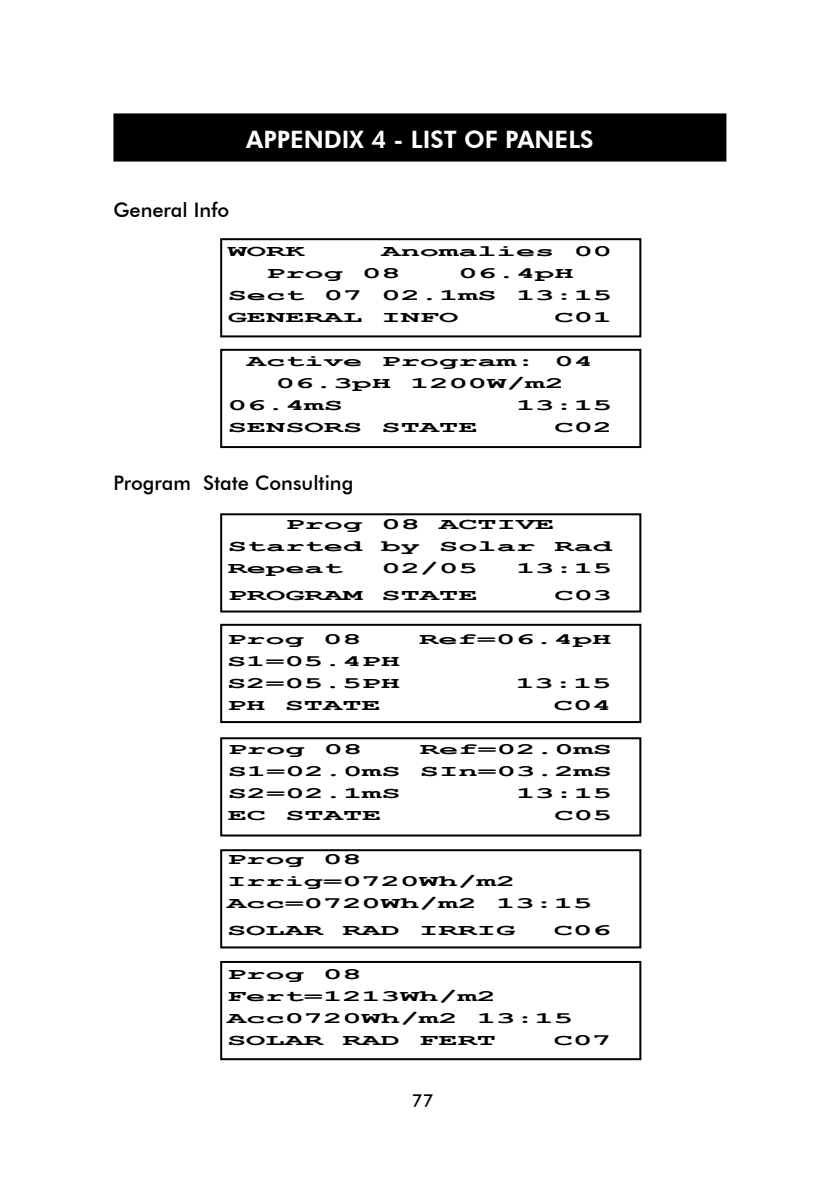
<style>
.page{position:relative;width:840px;height:1191px;background:#fff}
.page>*{position:absolute;margin:0;border:0;box-sizing:border-box;transform-origin:0 0}
.t1{font:800 24px "Futura BT";color:#fff}
.t2{font:500 20px "Futura BT";color:#000}
.t3{font:500 18px "Futura BT";color:#000}
.t4{font:700 16px/22px "Courier New";color:#000;scale:2 1}
</style>
<div class="page">
<div style="left:114px;top:114px;width:611px;height:46px;background:#000"></div>
<div style="left:113px;top:113px;width:613px;height:49px;border:2px solid #000"></div>
<div style="left:220px;top:238px;width:421px;height:99px;border:2px solid #000"></div>
<div style="left:220px;top:349px;width:421px;height:99px;border:2px solid #000"></div>
<div style="left:220px;top:513px;width:421px;height:99px;border:2px solid #000"></div>
<div style="left:220px;top:624px;width:421px;height:99px;border:2px solid #000"></div>
<div style="left:220px;top:737px;width:421px;height:99px;border:2px solid #000"></div>
<div style="left:220px;top:849px;width:421px;height:99px;border:2px solid #000"></div>
<div style="left:220px;top:961px;width:421px;height:99px;border:2px solid #000"></div>
<h1 class="t1" style="left:246px;top:125px;width:349px">APPENDIX 4 - LIST OF PANELS</h1>
<p class="t2" style="left:113px;top:198px;width:117px">General Info</p>
<p class="t4" style="left:227px;top:240px;width:40px">WORK</p>
<p class="t4" style="left:266px;top:240px;width:174px;text-indent:115px">Anomalies 00<br>Prog 08</p>
<p class="t4" style="left:227px;top:262px;width:194px;text-indent:230px">06.4pH<br>Sect 07 02.1mS 13:15<br>GENERAL INFO</p>
<p class="t4" style="left:554px;top:306px;width:30px">C01</p>
<p class="t4" style="left:247px;top:350px;width:174px">Active Program: 04</p>
<p class="t4" style="left:275px;top:372px;width:145px">06.3pH 1200W/m2</p>
<p class="t4" style="left:227px;top:394px;width:59px">06.4mS</p>
<p class="t4" style="left:515px;top:394px;width:50px">13:15</p>
<p class="t4" style="left:227px;top:416px;width:126px">SENSORS STATE</p>
<p class="t4" style="left:554px;top:416px;width:30px">C02</p>
<p class="t2" style="left:113px;top:471px;width:241px">Program State Consulting</p>
<p class="t4" style="left:227px;top:513px;width:194px;text-indent:58px">Prog 08 ACTIVE<br>Started by Solar Rad<br>Repeat</p>
<p class="t4" style="left:381px;top:557px;width:49px">02/05</p>
<p class="t4" style="left:515px;top:557px;width:50px">13:15</p>
<p class="t4" style="left:227px;top:583px;width:126px">PROGRAM STATE</p>
<p class="t4" style="left:554px;top:583px;width:30px">C03</p>
<p class="t4" style="left:227px;top:627px;width:69px">Prog 08</p>
<p class="t4" style="left:419px;top:627px;width:98px">Ref=06.4pH</p>
<p class="t4" style="left:227px;top:649px;width:88px">S1=05.4PH<br>S2=05.5PH</p>
<p class="t4" style="left:515px;top:671px;width:50px">13:15</p>
<p class="t4" style="left:227px;top:693px;width:78px">PH STATE</p>
<p class="t4" style="left:553px;top:693px;width:30px">C04</p>
<p class="t4" style="left:227px;top:737px;width:69px">Prog 08</p>
<p class="t4" style="left:227px;top:737px;width:194px;text-align:justify;text-indent:192px">Ref=02.0mS S1=02.0mS SIn=03.2mS S2=02.1mS</p>
<p class="t4" style="left:515px;top:781px;width:50px">13:15</p>
<p class="t4" style="left:227px;top:803px;width:78px">EC STATE</p>
<p class="t4" style="left:554px;top:803px;width:30px">C05</p>
<p class="t4" style="left:227px;top:847px;width:184px">Prog 08<br>Irrig=0720Wh/m2<br>Acc=0720Wh/m2 13:15</p>
<p class="t4" style="left:227px;top:918px;width:145px">SOLAR RAD IRRIG</p>
<p class="t4" style="left:553px;top:918px;width:30px">C06</p>
<p class="t4" style="left:227px;top:962px;width:174px">Prog 08<br>Fert=1213Wh/m2<br>Acc0720Wh/m2 13:15<br>SOLAR RAD FERT</p>
<p class="t4" style="left:553px;top:1028px;width:30px">C07</p>
<p class="t3" style="left:412px;top:1089px;width:23px">77</p>
</div>
